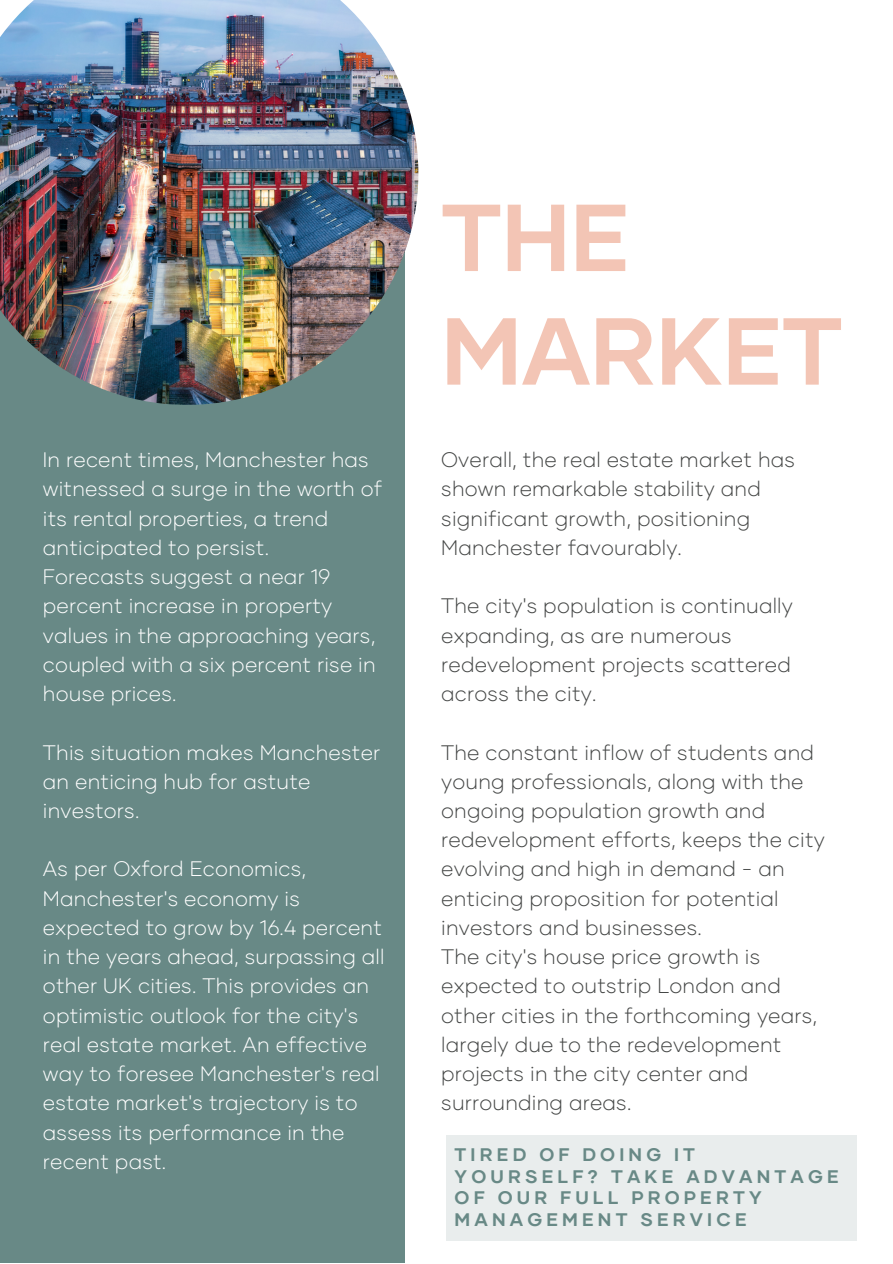
<style>
.page{position:relative;width:893px;height:1264px;background:#fff}
.page>*{position:absolute;margin:0;border:0;box-sizing:border-box;transform-origin:0 0}
.t1{font:700 94.8px "Gilmer";color:#f3c5b5}
.t2{font:300 21px/29.2px "Gilmer";letter-spacing:.01em;color:#444645}
.t3{font:300 21px/29.2px "Gilmer";letter-spacing:.01em;color:#fff}
.t4{font:700 18.45px/21.5px "Gilmer";letter-spacing:.23em;color:#688986}
</style>
<div class="page">
<div style="left:0;top:234px;width:404px;height:1028px;background:#688986"></div>
<img style="left:0;top:0;width:418px;height:405px">
<div style="left:446px;top:1134px;width:410px;height:106px;background:#e9eded"></div>
<p class="t3" style="left:43px;top:444px;width:340px">In recent times, Manchester has witnessed a surge in the worth of its rental properties, a trend anticipated to persist.</p>
<p class="t3" style="left:43px;top:561px;width:334px">Forecasts suggest a near 19 percent increase in property values in the approaching years, coupled with a six percent rise in house prices.</p>
<p class="t3" style="left:43px;top:736px;width:339px">This situation makes Manchester an enticing hub for astute investors.</p>
<p class="t3" style="left:43px;top:853px;width:343px">As per Oxford Economics,<br>Manchester's economy is expected to grow by 16.4 percent in the years ahead, surpassing all other UK cities. This provides an optimistic outlook for the city's real estate market. An effective way to foresee Manchester's real estate market's trajectory is to assess its performance in the recent past.</p>
<p class="t1" style="left:441px;top:177px;width:190px">THE</p>
<p class="t1" style="left:441px;top:291px;width:402px">MARKET</p>
<p class="t2" style="left:441px;top:444px;width:355px">Overall, the real estate market has shown remarkable stability and significant growth, positioning<br>Manchester favourably.</p>
<p class="t2" style="left:441px;top:590px;width:353px">The city's population is continually expanding, as are numerous redevelopment projects scattered across the city.</p>
<p class="t2" style="left:441px;top:736px;width:385px">The constant inflow of students and young professionals, along with the ongoing population growth and redevelopment efforts, keeps the city evolving and high in demand - an enticing proposition for potential investors and businesses.</p>
<p class="t2" style="left:441px;top:941px;width:377px">The city's house price growth is expected to outstrip London and other cities in the forthcoming years, largely due to the redevelopment projects in the city center and surrounding areas.</p>
<p class="t4" style="left:454px;top:1143px;width:385px">TIRED OF DOING IT<br>YOURSELF? TAKE ADVANTAGE<br>OF OUR FULL PROPERTY<br>MANAGEMENT SERVICE</p>
</div>
